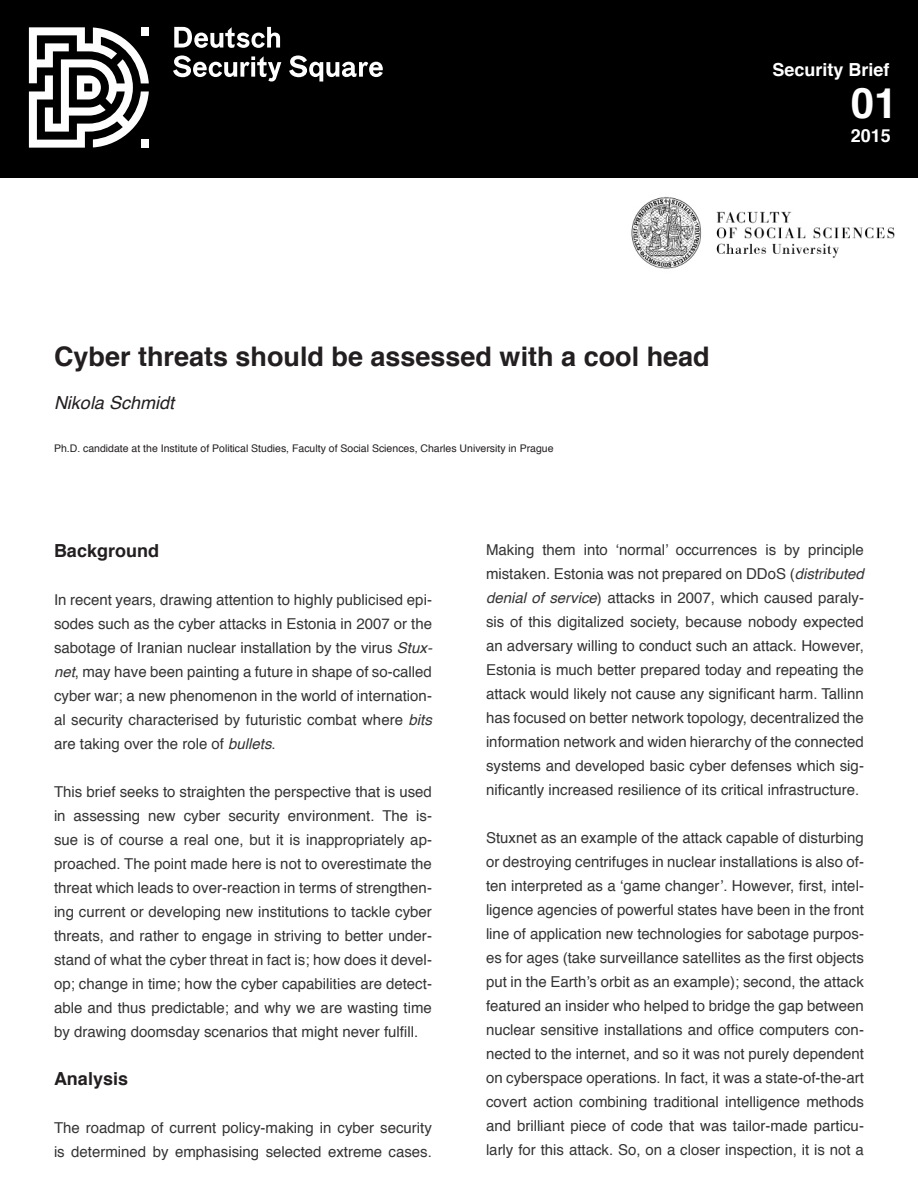
<style>
.page{position:relative;width:918px;height:1188px;background:#fff}
.page>*{position:absolute;margin:0;border:0;box-sizing:border-box;transform-origin:0 0}
.t1{font:700 42px "Helvetica";color:#fff}
.t2{font:700 27px "Helvetica";color:#231f20}
.t3{font:700 18px "Helvetica";color:#231f20}
.t4{font:700 18px "Helvetica";color:#fff}
.t5{font:italic 18px "Helvetica";color:#231f20}
.t6{font:15px/24px "Helvetica";color:#343434;text-align:justify}
.t7{font:10.5px "Helvetica";color:#231f20}
.s1{font-style:italic}
</style>
<div class="page">
<img style="left:612px;top:177px;width:297px;height:92px">
<div style="left:389px;top:0;width:529px;height:177px;background:#000"></div>
<div style="left:0;top:0;width:394px;height:177px;background:#000"></div>
<svg style="left:174px;top:27px;width:106px;height:21px"></svg>
<svg style="left:173px;top:56px;width:108px;height:26px"></svg>
<svg style="left:289px;top:56px;width:94px;height:26px"></svg>
<svg style="left:29px;top:27px;width:120px;height:121px"></svg>
<p class="t4" style="left:772px;top:55px;width:119px">Security Brief</p>
<p class="t1" style="left:851px;top:69px;width:48px">01</p>
<p class="t4" style="left:851px;top:121px;width:42px">2015</p>
<p class="t2" style="left:54px;top:335px;width:657px">Cyber threats should be assessed with a cool head</p>
<p class="t5" style="left:54px;top:389px;width:122px">Nikola Schmidt</p>
<p class="t7" style="left:54px;top:440px;width:501px">Ph.D. candidate at the Institute of Political Studies, Faculty of Social Sciences, Charles University in Prague</p>
<p class="t3" style="left:54px;top:536px;width:107px">Background</p>
<p class="t6" style="left:54px;top:588px;width:380px">In recent years, drawing attention to highly publicised epi&shy;sodes such as the cyber attacks in Estonia in 2007 or the sabotage of Iranian nuclear installation by the virus <span class="s1">Stux&shy;net</span>, may have been painting a future in shape of so-called cyber war; a new phenomenon in the world of internation&shy;al security characterised by futuristic combat where <span class="s1">bits </span>are taking over the role of <span class="s1">bullets</span>.</p>
<p class="t6" style="left:54px;top:780px;width:379px">This brief seeks to straighten the perspective that is used in assessing new cyber security environment. The is&shy;sue is of course a real one, but it is inappropriately ap&shy;proached. The point made here is not to overestimate the threat which leads to over-reaction in terms of strengthen&shy;ing current or developing new institutions to tackle cyber threats, and rather to engage in striving to better under&shy;stand of what the cyber threat in fact is; how does it devel&shy;op; change in time; how the cyber capabilities are detect&shy;able and thus predictable; and why we are wasting time by drawing doomsday scenarios that might never fulfill.</p>
<p class="t3" style="left:54px;top:1064px;width:76px">Analysis</p>
<p class="t6" style="left:54px;top:1116px;width:379px">The roadmap of current policy-making in cyber security is determined by emphasising selected extreme cases.</p>
<p class="t6" style="left:486px;top:538px;width:379px">Making them into ‘normal’ occurrences is by principle mistaken. Estonia was not prepared on DDoS (<span class="s1">distributed denial of service</span>) attacks in 2007, which caused paraly&shy;sis of this digitalized society, because nobody expected an adversary willing to conduct such an attack. However, Estonia is much better prepared today and repeating the attack would likely not cause any significant harm. Tallinn has focused on better network topology, decentralized the information network and widen hierarchy of the connected systems and developed basic cyber defenses which sig&shy;nificantly increased resilience of its critical infrastructure.</p>
<p class="t6" style="left:486px;top:826px;width:380px">Stuxnet as an example of the attack capable of disturbing or destroying centrifuges in nuclear installations is also of&shy;ten interpreted as a ‘game changer’. However, first, intel&shy;ligence agencies of powerful states have been in the front line of application new technologies for sabotage purpos&shy;es for ages (take surveillance satellites as the first objects put in the Earth’s orbit as an example); second, the attack featured an insider who helped to bridge the gap between nuclear sensitive installations and office computers con&shy;nected to the internet, and so it was not purely dependent on cyberspace operations. In fact, it was a state-of-the-art covert action combining traditional intelligence methods and brilliant piece of code that was tailor-made particu&shy;larly for this attack. So, on a closer inspection, it is not a</p>
</div>
